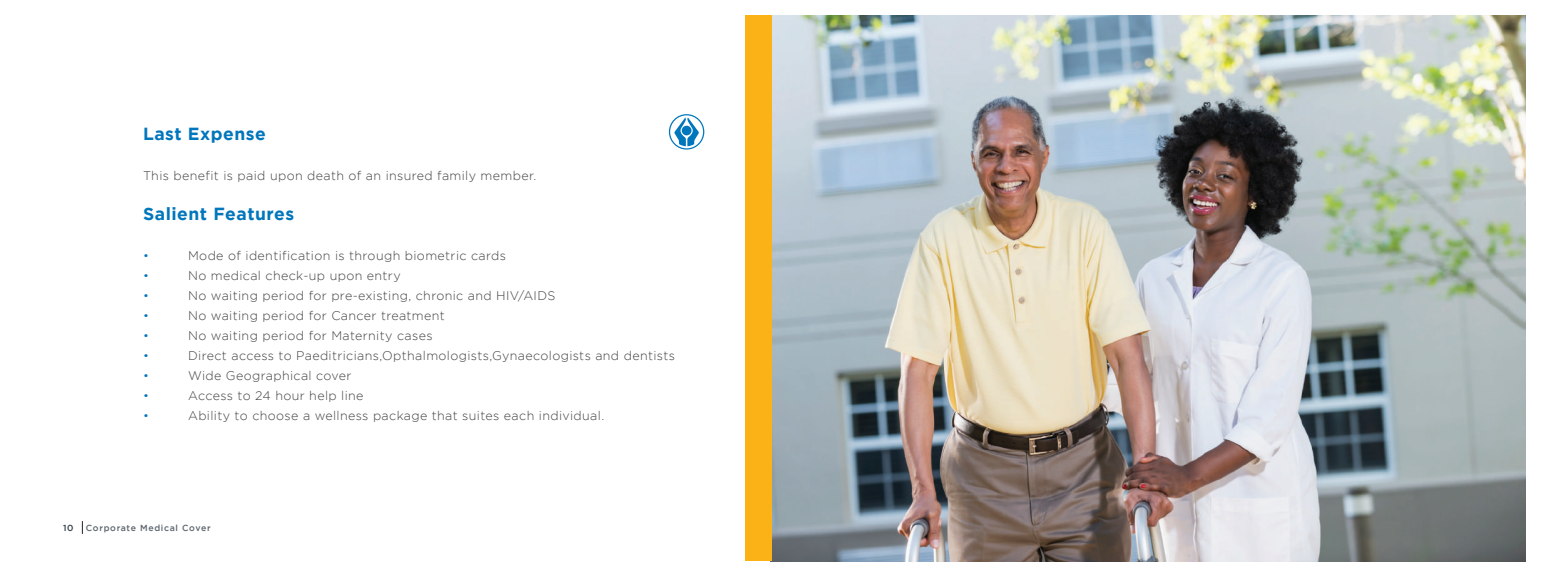
<style>
.page{position:relative;width:1541px;height:577px;background:#fff}
.page>*{position:absolute;margin:0;border:0;box-sizing:border-box;transform-origin:0 0}
.t1{font:700 17.5px "Gotham";letter-spacing:.03em;color:#0076bc}
.t2{font:300 12.5px "Gotham";letter-spacing:.03em;color:#424042}
.t3{font:300 12.5px "Gotham";color:#0076bc}
.t4{font:500 8.75px "Gotham";letter-spacing:.08em;color:#5c656d}
.t5{font:500 8.75px "Gotham";color:#333e48}
</style>
<div class="page">
<svg style="left:82px;top:521px;width:1px;height:13px"></svg>
<img style="left:772px;top:16px;width:753px;height:545px">
<div style="left:746px;top:16px;width:26px;height:545px;background:#fbb217"></div>
<svg style="left:674px;top:117px;width:25px;height:29px"></svg>
<div style="left:669px;top:114px;width:35px;height:36px;border:1px solid #0076bc;border-radius:50%"></div>
<h1 class="t1" style="left:143px;top:124px;width:124px">Last Expense</h1>
<p class="t2" style="left:143px;top:169px;width:395px">This benefit is paid upon death of an insured family member.</p>
<h1 class="t1" style="left:143px;top:204px;width:153px">Salient Features</h1>
<p class="t3" style="left:143px;top:249px;width:7px">•</p>
<p class="t2" style="left:188px;top:249px;width:319px">Mode of identification is through biometric cards</p>
<p class="t3" style="left:143px;top:269px;width:7px">•</p>
<p class="t2" style="left:188px;top:269px;width:214px">No medical check-up upon entry</p>
<p class="t3" style="left:143px;top:289px;width:7px">•</p>
<p class="t2" style="left:188px;top:289px;width:369px">No waiting period for pre-existing, chronic and HIV/AIDS</p>
<p class="t3" style="left:143px;top:309px;width:7px">•</p>
<p class="t2" style="left:188px;top:309px;width:258px">No waiting period for Cancer treatment</p>
<p class="t3" style="left:143px;top:329px;width:7px">•</p>
<p class="t2" style="left:188px;top:329px;width:246px">No waiting period for Maternity cases</p>
<p class="t3" style="left:143px;top:349px;width:7px">•</p>
<p class="t2" style="left:188px;top:349px;width:488px">Direct access to Paeditricians,Opthalmologists,Gynaecologists and dentists</p>
<p class="t3" style="left:143px;top:369px;width:7px">•</p>
<p class="t2" style="left:188px;top:369px;width:165px">Wide Geographical cover</p>
<p class="t3" style="left:143px;top:389px;width:7px">•</p>
<p class="t2" style="left:188px;top:389px;width:177px">Access to 24 hour help line</p>
<p class="t3" style="left:143px;top:409px;width:7px">•</p>
<p class="t2" style="left:188px;top:409px;width:418px">Ability to choose a wellness package that suites each individual.</p>
<p class="t5" style="left:63px;top:523px;width:12px">10</p>
<p class="t4" style="left:86px;top:523px;width:126px">Corporate Medical Cover</p>
</div>
